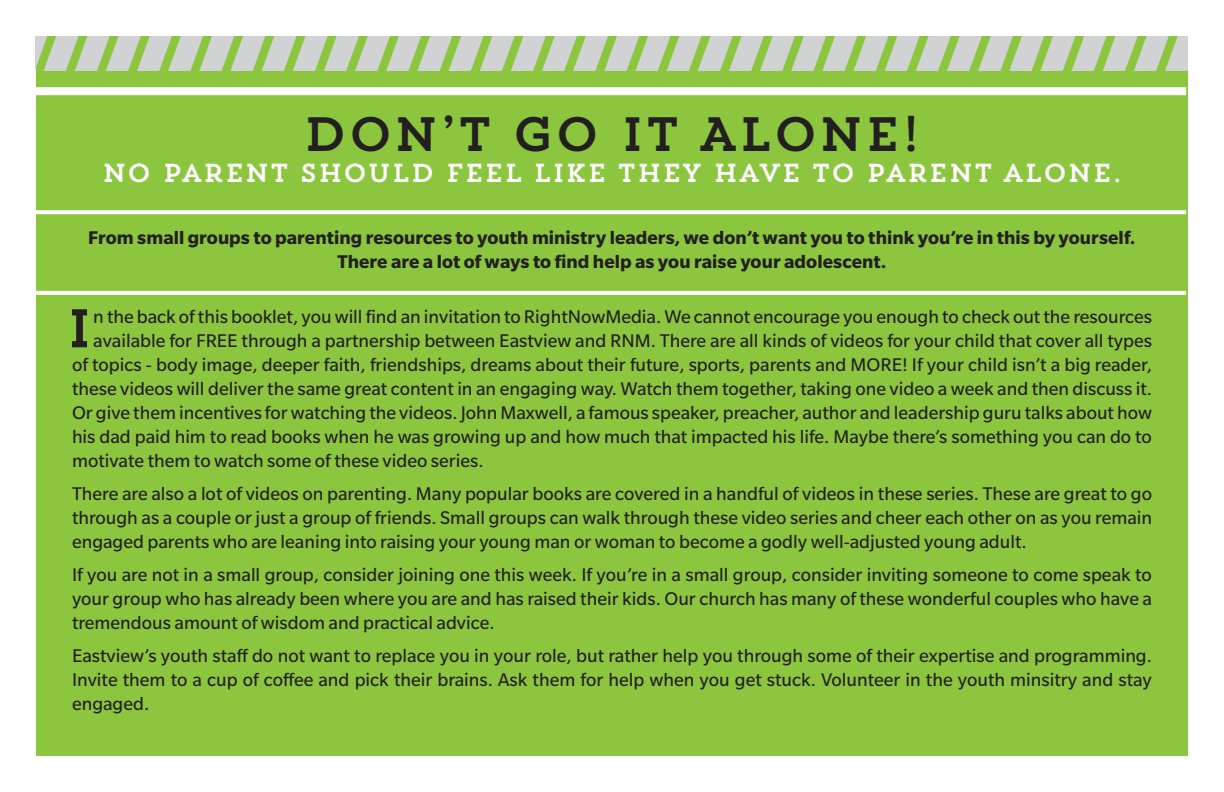
<style>
.page{position:relative;width:1224px;height:792px;background:#fff}
.page>*{position:absolute;margin:0;border:0;box-sizing:border-box;transform-origin:0 0}
.t1{font:54.2px "Trend Slab One";color:#231f20}
.t2{font:48px "Trend Slab One";color:#231f20}
.t3{font:26px "Trend Slab One";color:#fff}
.t4{font:20px/24px "Slate Std";color:#231f20;text-align:justify}
.t5{font:700 20px "Slate Std";letter-spacing:.005em;color:#231f20}
</style>
<div class="page">
<div style="left:36px;top:36px;width:1152px;height:720px;background:#8bc63e"></div>
<svg style="left:35px;top:36px;width:1152px;height:35px"></svg>
<div style="left:34px;top:87px;width:1152px;height:8px;background:#fff"></div>
<svg style="left:36px;top:210px;width:1150px;height:4px;background:#f8fbf3"></svg>
<svg style="left:36px;top:291px;width:1150px;height:4px;background:#fbfdf9"></svg>
<p class="t2" style="left:303px;top:104px;width:620px">DON’T GO IT ALONE!</p>
<p class="t3" style="left:102px;top:157px;width:1022px">NO PARENT SHOULD FEEL LIKE THEY HAVE TO PARENT ALONE.</p>
<p class="t5" style="left:88px;top:227px;width:1049px">From small groups to parenting resources to youth ministry leaders, we don’t want you to think you’re in this by yourself.</p>
<p class="t5" style="left:337px;top:251px;width:551px">There are a lot of ways to find help as you raise your adolescent.</p>
<p class="t1" style="left:66px;top:294px;width:29px">I</p>
<p class="t4" style="left:93px;top:305px;width:1060px">n the back of this booklet, you will find an invitation to RightNowMedia. We cannot encourage you enough to check out the resources</p>
<p class="t4" style="left:93px;top:329px;width:1060px">available for FREE through a partnership between Eastview and RNM. There are all kinds of videos for your child that cover all types</p>
<p class="t4" style="left:72px;top:353px;width:1081px">of topics - body image, deeper faith, friendships, dreams about their future, sports, parents and MORE! If your child isn’t a big reader,</p>
<p class="t4" style="left:72px;top:377px;width:1082px">these videos will deliver the same great content in an engaging way. Watch them together, taking one video a week and then discuss it.</p>
<p class="t4" style="left:72px;top:401px;width:1082px">Or give them incentives for watching the videos. John Maxwell, a famous speaker, preacher, author and leadership guru talks about how</p>
<p class="t4" style="left:72px;top:425px;width:1081px">his dad paid him to read books when he was growing up and how much that impacted his life. Maybe there’s something you can do to</p>
<p class="t4" style="left:72px;top:449px;width:413px">motivate them to watch some of these video series.</p>
<p class="t4" style="left:72px;top:482px;width:1082px">There are also a lot of videos on parenting. Many popular books are covered in a handful of videos in these series. These are great to go through as a couple or just a group of friends. Small groups can walk through these video series and cheer each other on as you remain engaged parents who are leaning into raising your young man or woman to become a godly well-adjusted young adult.</p>
<p class="t4" style="left:72px;top:563px;width:1082px">If you are not in a small group, consider joining one this week. If you’re in a small group, consider inviting someone to come speak to your group who has already been where you are and has raised their kids. Our church has many of these wonderful couples who have a tremendous amount of wisdom and practical advice.</p>
<p class="t4" style="left:72px;top:644px;width:1082px">Eastview’s youth staff do not want to replace you in your role, but rather help you through some of their expertise and programming.<br>Invite them to a cup of coffee and pick their brains. Ask them for help when you get stuck. Volunteer in the youth minsitry and stay engaged.</p>
</div>
